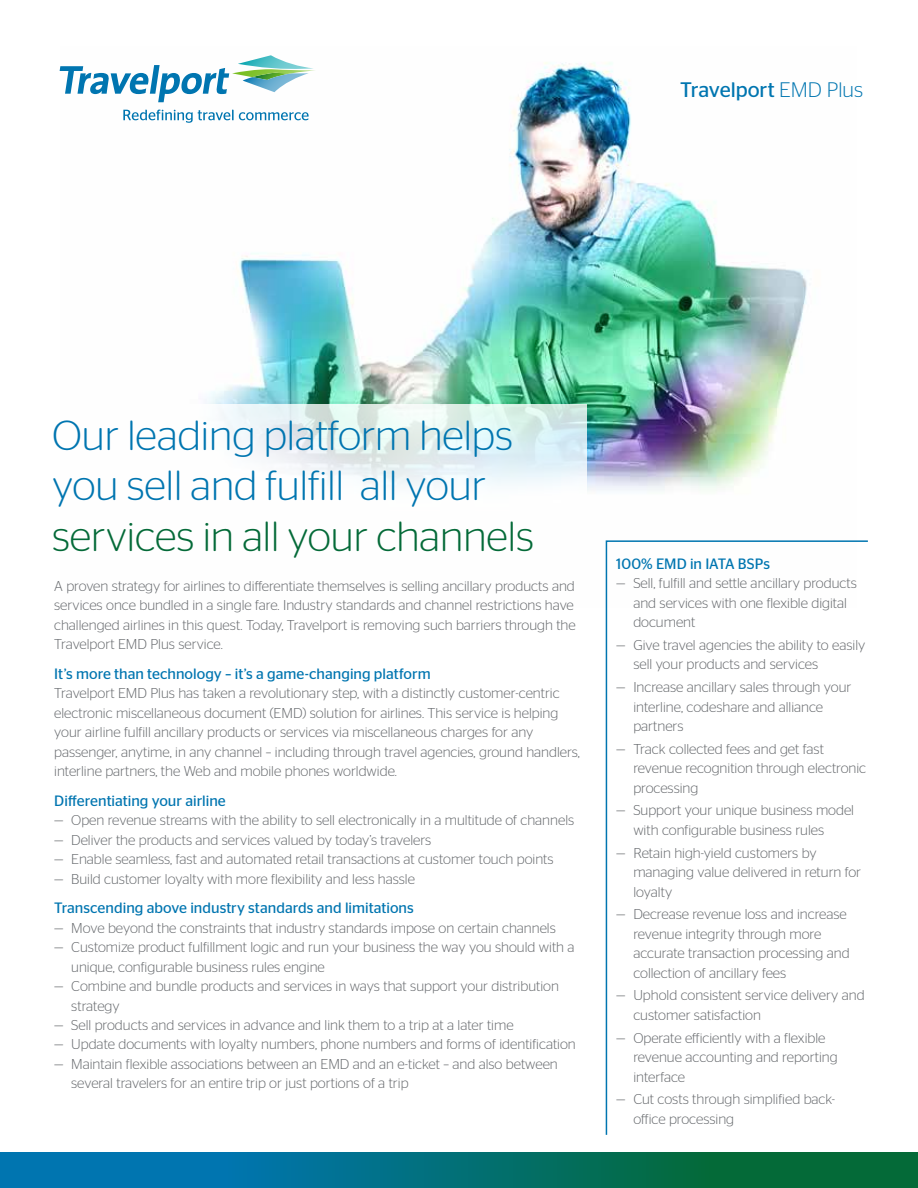
<style>
.page{position:relative;width:918px;height:1188px;background:#fff}
.page>*{position:absolute;margin:0;border:0;box-sizing:border-box;transform-origin:0 0}
.t1{font:300 42px/50.4px "Stag Sans Round";color:#0075b0}
.t2{font:300 42px "Stag Sans Round";color:#046a38}
.t3{font:21px "Stag Sans";color:#0075b0}
.t4{font:15px "Stag Sans";color:#0075b0}
.t5{font:300 14.25px/19.5px "Stag Sans";color:#63666a}
.s1{font-weight:300}
</style>
<div class="page">
<img style="left:123px;top:62px;width:684px;height:429px">
<svg style="left:123px;top:404px;width:464px;height:87px"></svg>
<svg style="left:0;top:1152px;width:918px;height:36px;background:#016f75"></svg>
<svg style="left:605px;top:540px;width:263px;height:595px"></svg>
<svg style="left:123px;top:110px;width:186px;height:13px"></svg>
<svg style="left:60px;top:55px;width:256px;height:47px"></svg>
<h2 class="t3" style="left:680px;top:77px;width:184px">Travelport <span class="s1">EMD Plus</span></h2>
<h1 class="t1" style="left:52px;top:409px;width:462px">Our leading platform helps you sell and fulfill all your</h1>
<h1 class="t2" style="left:52px;top:513px;width:483px">services in all your channels</h1>
<p class="t5" style="left:54px;top:576px;width:523px">A proven strategy for airlines to differentiate themselves is selling ancillary products and services once bundled in a single fare. Industry standards and channel restrictions have challenged airlines in this quest. Today, Travelport is removing such barriers through the Travelport EMD Plus service.</p>
<p class="t4" style="left:54px;top:665px;width:378px">It’s more than technology – it’s a game-changing platform</p>
<p class="t5" style="left:54px;top:683px;width:527px">Travelport EMD Plus has taken a revolutionary step, with a distinctly customer-centric electronic miscellaneous document (EMD) solution for airlines. This service is helping your airline fulfill ancillary products or services via miscellaneous charges for any passenger, anytime, in any channel – including through travel agencies, ground handlers, interline partners, the Web and mobile phones worldwide.</p>
<p class="t4" style="left:54px;top:792px;width:173px">Differentiating your airline</p>
<p class="t5" style="left:54px;top:810px;width:522px">— Open revenue streams with the ability to sell electronically in a multitude of channels</p>
<p class="t5" style="left:54px;top:830px;width:379px">— Deliver the products and services valued by today’s travelers</p>
<p class="t5" style="left:54px;top:849px;width:501px">— Enable seamless, fast and automated retail transactions at customer touch points</p>
<p class="t5" style="left:54px;top:869px;width:362px">— Build customer loyalty with more flexibility and less hassle</p>
<p class="t4" style="left:54px;top:899px;width:361px">Transcending above industry standards and limitations</p>
<p class="t5" style="left:54px;top:918px;width:503px">— Move beyond the constraints that industry standards impose on certain channels</p>
<p class="t5" style="left:71px;top:937px;width:505px;text-indent:-17px">— Customize product fulfillment logic and run your business the way you should with a unique, configurable business rules engine</p>
<p class="t5" style="left:71px;top:976px;width:489px;text-indent:-17px">— Combine and bundle products and services in ways that support your distribution strategy</p>
<p class="t5" style="left:54px;top:1015px;width:461px">— Sell products and services in advance and link them to a trip at a later time</p>
<p class="t5" style="left:54px;top:1035px;width:523px">— Update documents with loyalty numbers, phone numbers and forms of identification</p>
<p class="t5" style="left:71px;top:1054px;width:488px;text-indent:-17px">— Maintain flexible associations between an EMD and an e-ticket – and also between several travelers for an entire trip or just portions of a trip</p>
<p class="t4" style="left:616px;top:555px;width:155px">100% EMD in IATA BSPs</p>
<p class="t5" style="left:633px;top:573px;width:225px;text-indent:-17px">— Sell, fulfill and settle ancillary products and services with one flexible digital document</p>
<p class="t5" style="left:633px;top:635px;width:234px;text-indent:-17px">— Give travel agencies the ability to easily sell your products and services</p>
<p class="t5" style="left:633px;top:677px;width:220px;text-indent:-17px">— Increase ancillary sales through your interline, codeshare and alliance partners</p>
<p class="t5" style="left:633px;top:739px;width:234px;text-indent:-17px">— Track collected fees and get fast revenue recognition through electronic processing</p>
<p class="t5" style="left:633px;top:801px;width:222px;text-indent:-17px">— Support your unique business model with configurable business rules</p>
<p class="t5" style="left:633px;top:843px;width:229px;text-indent:-17px">— Retain high-yield customers by managing value delivered in return for loyalty</p>
<p class="t5" style="left:633px;top:904px;width:218px;text-indent:-17px">— Decrease revenue loss and increase revenue integrity through more accurate transaction processing and collection of ancillary fees</p>
<p class="t5" style="left:633px;top:986px;width:233px;text-indent:-17px">— Uphold consistent service delivery and customer satisfaction</p>
<p class="t5" style="left:633px;top:1028px;width:206px;text-indent:-17px">— Operate efficiently with a flexible revenue accounting and reporting interface</p>
<p class="t5" style="left:633px;top:1089px;width:203px;text-indent:-17px">— Cut costs through simplified back&shy;office processing</p>
</div>
